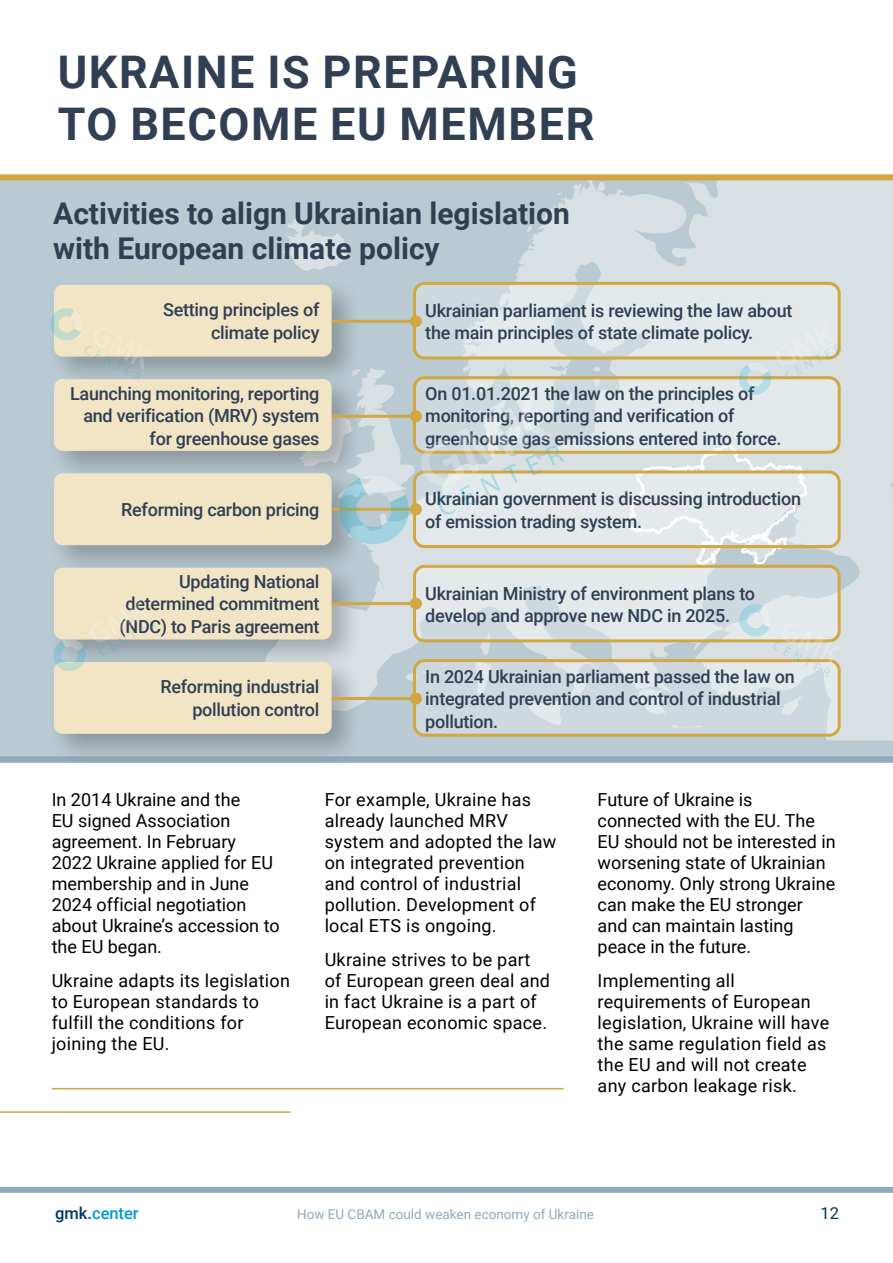
<style>
.page{position:relative;width:893px;height:1263px;background:#fff}
.page>*{position:absolute;margin:0;border:0;box-sizing:border-box;transform-origin:0 0}
.t1{font:700 45px/52.5px "Roboto";letter-spacing:.035em;color:#313f53}
.t2{font:700 30px/34.5px "Roboto";color:#313f53}
.t3{font:18px/21px "Roboto";letter-spacing:.015em;color:#000}
.t4{font:500 18px/22.5px "Roboto";letter-spacing:-.015em;color:#313f53}
.t5{font:500 16.5px "Roboto";color:#0099d4}
.t6{font:16.5px "Roboto";color:#003a5e}
.t7{font:13.5px "Roboto";color:#8fabba}
.s1{color:#003a5e}
</style>
<div class="page">
<div style="left:0;top:180px;width:893px;height:582px;background:#bacad2"></div>
<svg style="left:264px;top:180px;width:629px;height:560px;fill:#d9e0e4"></svg>
<svg style="left:525px;top:210px;width:15px;height:25px"></svg>
<svg style="left:554px;top:203px;width:6px;height:5px"></svg>
<div style="left:0;top:174px;width:893px;height:6px;background:#d1a743"></div>
<div style="left:0;top:756px;width:893px;height:6px;background:#8fabba"></div>
<hr style="left:52px;top:1088px;width:512px;height:1px;background:#d1a743">
<hr style="left:0;top:1111px;width:291px;height:2px;background:#d1a743">
<div style="left:47px;top:277px;width:316px;height:111px;background:#000;opacity:.25"></div>
<div style="left:54px;top:285px;width:278px;height:72px;background:#f1e5c6;border-radius:9px"></div>
<svg style="left:414px;top:283px;width:425px;height:75px;background:#dde4e7"></svg>
<div style="left:413px;top:282px;width:428px;height:77px;border:3px solid #d1a743;border-radius:10px"></div>
<hr style="left:332px;top:320px;width:84px;height:3px;background:#d1a743">
<div style="left:410px;top:315px;width:12px;height:12px;background:#d1a743;border-radius:50%"></div>
<div style="left:47px;top:372px;width:316px;height:110px;background:#000;opacity:.25"></div>
<div style="left:54px;top:379px;width:278px;height:72px;background:#f1e5c6;border-radius:9px"></div>
<svg style="left:414px;top:378px;width:425px;height:74px;background:#d8dfe0"></svg>
<div style="left:47px;top:466px;width:316px;height:110px;background:#000;opacity:.25"></div>
<div style="left:54px;top:473px;width:278px;height:72px;background:#f1e5c6;border-radius:9px"></div>
<div style="left:414px;top:472px;width:425px;height:75px;background:#e4e9ec;border-radius:10px"></div>
<div style="left:47px;top:560px;width:316px;height:111px;background:#000;opacity:.25"></div>
<div style="left:54px;top:568px;width:278px;height:71px;background:#f1e5c6;border-radius:9px"></div>
<svg style="left:414px;top:566px;width:425px;height:75px;background:#dee4e8"></svg>
<div style="left:413px;top:565px;width:428px;height:77px;border:3px solid #d1a743;border-radius:10px"></div>
<hr style="left:332px;top:602px;width:84px;height:3px;background:#d1a743">
<div style="left:410px;top:598px;width:12px;height:12px;background:#d1a743;border-radius:50%"></div>
<div style="left:47px;top:655px;width:316px;height:110px;background:#000;opacity:.25"></div>
<div style="left:54px;top:662px;width:278px;height:72px;background:#f1e5c6;border-radius:9px"></div>
<svg style="left:414px;top:661px;width:425px;height:74px;background:#d2dbe1"></svg>
<div style="left:413px;top:659px;width:428px;height:78px;border:3px solid #d1a743;border-radius:10px"></div>
<hr style="left:332px;top:697px;width:84px;height:3px;background:#d1a743">
<div style="left:410px;top:692px;width:12px;height:12px;background:#d1a743;border-radius:50%"></div>
<svg style="left:51px;top:599px;width:106px;height:74px"></svg>
<svg style="left:619px;top:322px;width:224px;height:271px"></svg>
<svg style="left:737px;top:602px;width:105px;height:78px;background:#dbdfd9"></svg>
<svg style="left:48px;top:306px;width:105px;height:75px"></svg>
<svg style="left:297px;top:359px;width:276px;height:190px"></svg>
<div style="left:0;top:1187px;width:893px;height:6px;background:#8fabba"></div>
<h1 class="t1" style="left:58px;top:44px;width:538px">UKRAINE IS PREPARING<br>TO BECOME EU MEMBER</h1>
<h2 class="t2" style="left:53px;top:195px;width:518px">Activities to align Ukrainian legislation with European climate policy</h2>
<p class="t4" style="left:163px;top:298px;width:158px;text-align:right">Setting principles of climate policy</p>
<p class="t4" style="left:425px;top:298px;width:369px">Ukrainian parliament is reviewing the law about the main principles of state climate policy.</p>
<p class="t4" style="left:70px;top:381px;width:251px;text-align:right">Launching monitoring, reporting and verification (MRV) system for greenhouse gases</p>
<p class="t4" style="left:425px;top:381px;width:358px">On 01.01.2021 the law on the principles of monitoring, reporting and verification of greenhouse gas emissions entered into force.</p>
<p class="t4" style="left:121px;top:498px;width:200px">Reforming carbon pricing</p>
<p class="t4" style="left:425px;top:487px;width:377px">Ukrainian government is discussing introduction of emission trading system.</p>
<p class="t4" style="left:119px;top:569px;width:202px;text-align:right">Updating National determined commitment (NDC) to Paris agreement</p>
<p class="t4" style="left:425px;top:581px;width:331px">Ukrainian Ministry of environment plans to develop and approve new NDC in 2025.</p>
<p class="t4" style="left:160px;top:675px;width:160px;text-align:right">Reforming industrial pollution control</p>
<p class="t4" style="left:425px;top:664px;width:371px">In 2024 Ukrainian parliament passed the law on integrated prevention and control of industrial pollution.</p>
<p class="t3" style="left:52px;top:789px;width:229px">In 2014 Ukraine and the<br>EU signed Association agreement. In February<br>2022 Ukraine applied for EU membership and in June<br>2024 official negotiation about Ukraine’s accession to the EU began.</p>
<p class="t3" style="left:52px;top:969px;width:240px">Ukraine adapts its legislation to European standards to fulfill the conditions for joining the EU.</p>
<p class="t3" style="left:325px;top:789px;width:233px">For example, Ukraine has already launched MRV system and adopted the law on integrated prevention and control of industrial pollution. Development of local ETS is ongoing.</p>
<p class="t3" style="left:325px;top:948px;width:227px">Ukraine strives to be part of European green deal and in fact Ukraine is a part of<br>European economic space.</p>
<p class="t3" style="left:598px;top:789px;width:240px">Future of Ukraine is connected with the EU. The<br>EU should not be interested in worsening state of Ukrainian economy. Only strong Ukraine can make the EU stronger and can maintain lasting peace in the future.</p>
<p class="t3" style="left:598px;top:969px;width:233px">Implementing all requirements of European legislation, Ukraine will have the same regulation field as the EU and will not create any carbon leakage risk.</p>
<p class="t5" style="left:55px;top:1201px;width:85px"><span class="s1">gmk.</span>center</p>
<p class="t7" style="left:297px;top:1205px;width:298px">How EU CBAM could weaken economy of Ukraine</p>
<p class="t6" style="left:820px;top:1202px;width:20px">12</p>
</div>
